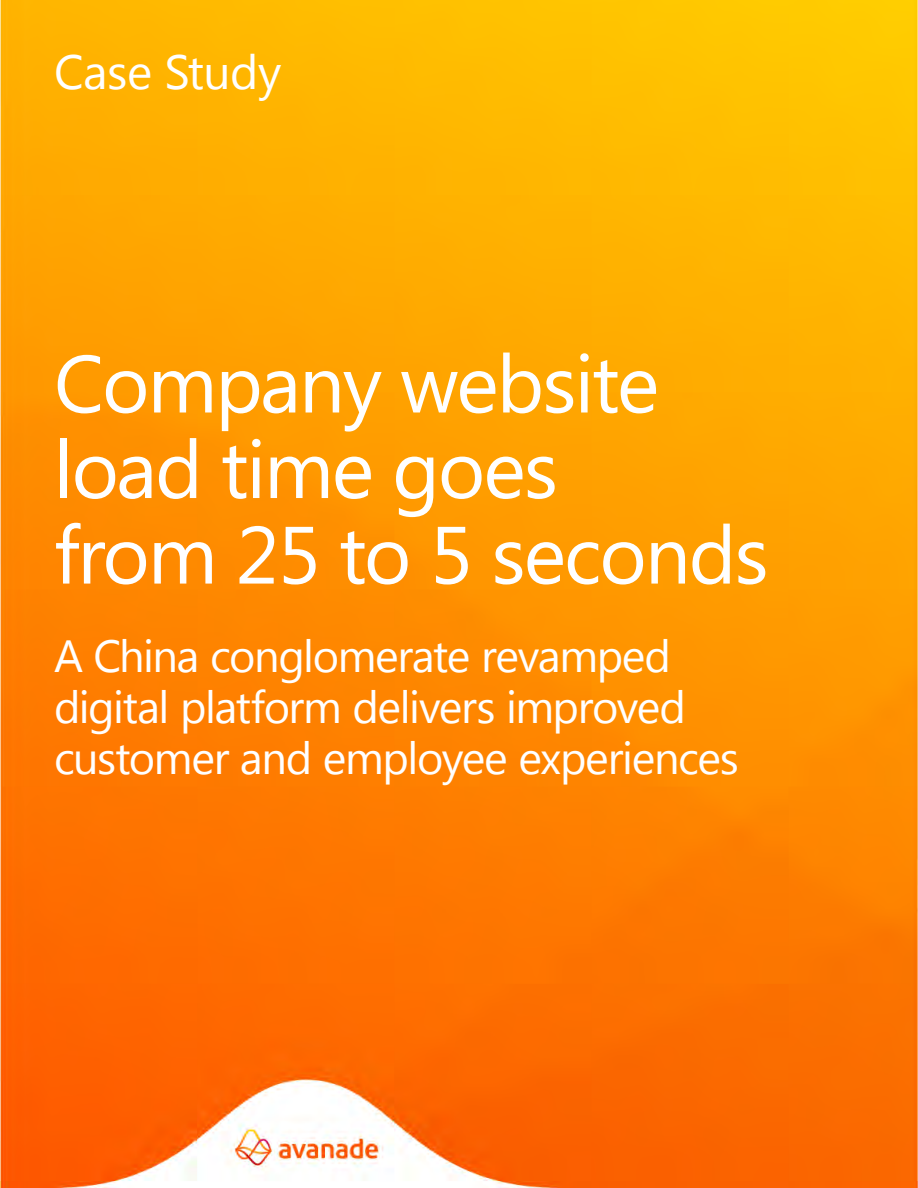
<style>
.page{position:relative;width:918px;height:1188px;background:#fff}
.page>*{position:absolute;margin:0;border:0;box-sizing:border-box;transform-origin:0 0}
.t1{font:81px/85.5px "Segoe UI";letter-spacing:-.025em;color:#fff}
.t2{font:48px "Segoe UI";letter-spacing:-.01em;color:#fff}
.t3{font:45px/51px "Segoe UI";letter-spacing:-.03em;color:#fff}
</style>
<div class="page">
<img style="left:0;top:0;width:918px;height:1188px">
<p class="t2" style="left:54px;top:39px;width:229px">Case Study</p>
<h1 class="t1" style="left:54px;top:337px;width:716px">Company website load time goes<br>from 25 to 5 seconds</h1>
<p class="t3" style="left:54px;top:629px;width:686px">A China conglomerate revamped digital platform delivers improved customer and employee experiences</p>
</div>
